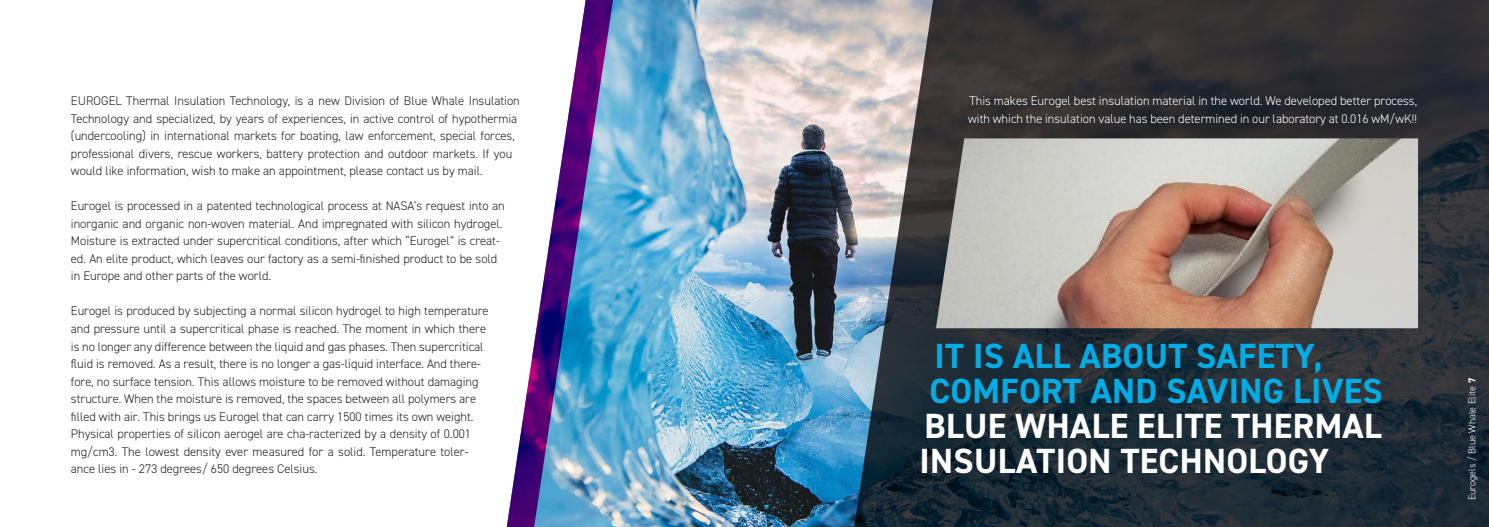
<style>
.page{position:relative;width:1489px;height:527px;background:#fff}
.page>*{position:absolute;margin:0;border:0;box-sizing:border-box;transform-origin:0 0}
.t1{font:700 35px/35px "DIN2014";letter-spacing:.01em;color:#fff}
.t2{font:700 35px/35px "DIN2014";letter-spacing:.01em;color:#03ace4}
.Body{font:300 12.5px/17.5px "DIN2014";color:#231f20}
.Body-2{font:300 12.5px/17.5px "DIN2014";color:#fff}
.t3{font:300 10px "DIN2014";color:#fff}
.s1{font-weight:700}
</style>
<div class="page">
<img style="left:614px;top:0;width:238px;height:526px">
<svg style="left:507px;top:0;width:107px;height:526px"></svg>
<svg style="left:852px;top:0;width:636px;height:526px;background:#333b41"></svg>
<img style="left:935px;top:138px;width:482px;height:190px">
<p class="Body" style="left:71px;top:92px;width:450px">EUROGEL Thermal Insulation Technology, is a new Division of Blue Whale Insulation Technology and specialized, by years of experiences, in active control of hypothermia (undercooling) in international markets for boating, law enforcement, special forces, professional divers, rescue workers, battery protection and outdoor markets. If you would like information, wish to make an appointment, please contact us by mail.</p>
<p class="Body" style="left:71px;top:197px;width:435px">Eurogel is processed in a patented technological process at NASA’s request into an inorganic and organic non-woven material. And impregnated with silicon hydrogel.<br>Moisture is extracted under supercritical conditions, after which “Eurogel” is creat&shy;ed. An elite product, which leaves our factory as a semi-finished product to be sold in Europe and other parts of the world.</p>
<p class="Body" style="left:71px;top:302px;width:419px">Eurogel is produced by subjecting a normal silicon hydrogel to high temperature and pressure until a supercritical phase is reached. The moment in which there is no longer any difference between the liquid and gas phases. Then supercritical fluid is removed. As a result, there is no longer a gas-liquid interface. And there&shy;fore, no surface tension. This allows moisture to be removed without damaging structure. When the moisture is removed, the spaces between all polymers are filled with air. This brings us Eurogel that can carry 1500 times its own weight.<br>Physical properties of silicon aerogel are cha-racterized by a density of 0.001 mg/cm3. The lowest density ever measured for a solid. Temperature toler&shy;ance lies in - 273 degrees/ 650 degrees Celsius.</p>
<p class="Body-2" style="left:968px;top:92px;width:450px">This makes Eurogel best insulation material in the world. We developed better process, with which the insulation value has been determined in our laboratory at 0.016 wM/wK!!</p>
<p class="t2" style="left:929px;top:338px;width:455px">IT IS ALL ABOUT SAFETY,<br>COMFORT AND SAVING LIVES</p>
<p class="t1" style="left:919px;top:408px;width:464px">BLUE WHALE ELITE THERMAL<br>INSULATION TECHNOLOGY</p>
<p class="t3" style="left:1465px;top:500px;width:124px;rotate:-90deg">Eurogels / Blue Whale Elite <span class="s1">7</span></p>
</div>
